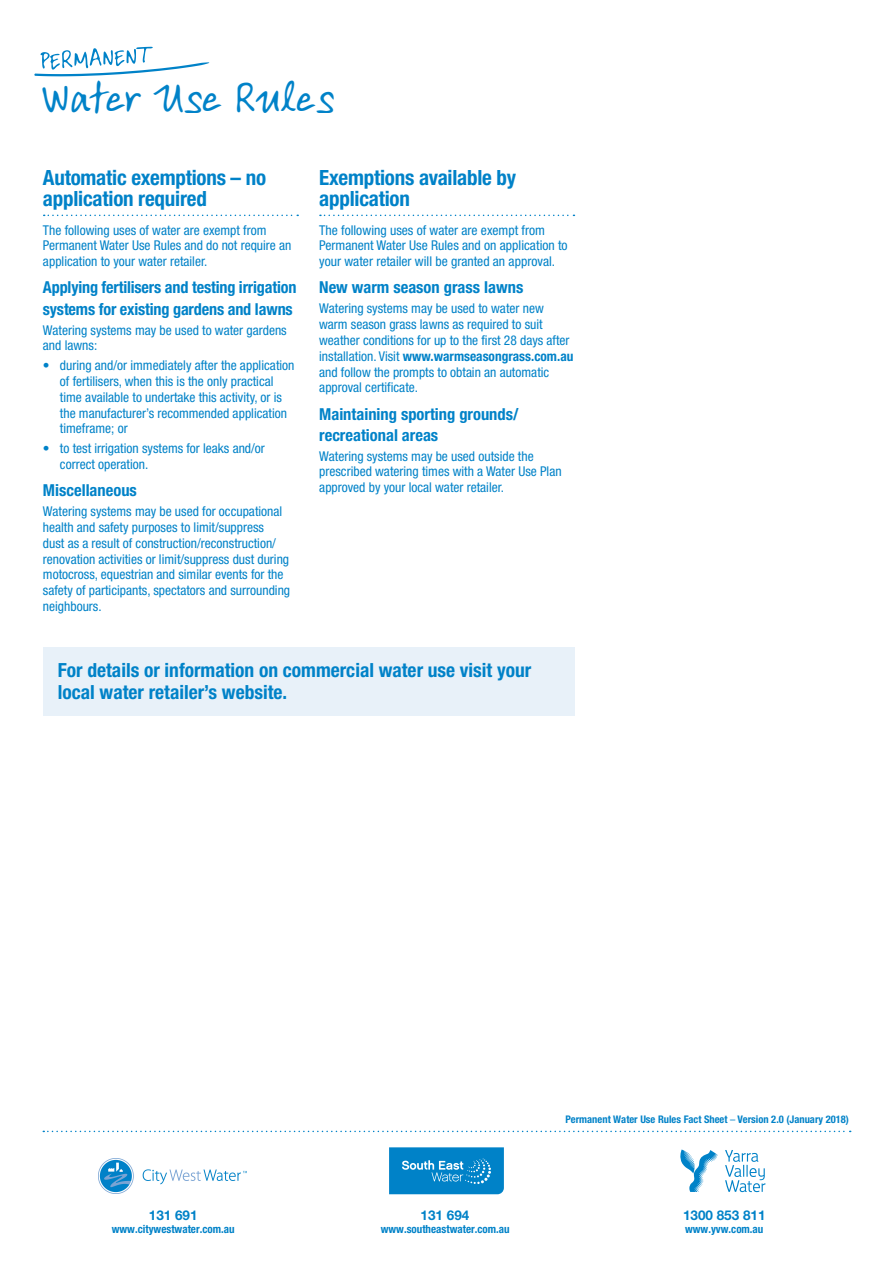
<style>
.page{position:relative;width:893px;height:1263px;background:#fff}
.page>*{position:absolute;margin:0;border:0;box-sizing:border-box;transform-origin:0 0}
.t1{font:42.3px "Ardleys Hand";color:#0082c8}
.t2{font:700 condensed 21px/21px "Helvetica Neue LT Std";letter-spacing:-.01em;color:#0082c8}
.t3{font:700 condensed 19.5px/22.5px "Helvetica Neue LT Std";color:#0082c8}
.t4{font:700 condensed 16.5px/21px "Helvetica Neue LT Std";color:#0082c8}
.t5{font:condensed 13.5px/15.8px "Helvetica Neue LT Std";color:#0082c8}
.t6{font:700 13.5px "Helvetica Neue LT Std";color:#0082c8}
.t7{font:700 condensed 11.25px "Helvetica Neue LT Std";color:#0082c8}
.t8{font:700 condensed 10.5px "Helvetica Neue LT Std";color:#0082c8}
.s1{font-weight:700}
.s2{font-weight:400}
</style>
<div class="page">
<svg style="left:44px;top:215px;width:254px;height:1px"></svg>
<svg style="left:320px;top:215px;width:254px;height:1px"></svg>
<svg style="left:34px;top:47px;width:176px;height:29px"></svg>
<svg style="left:43px;top:1131px;width:808px;height:1px"></svg>
<svg style="left:389px;top:1147px;width:115px;height:47px;background:#168ccc"></svg>
<svg style="left:680px;top:1149px;width:38px;height:43px"></svg>
<svg style="left:725px;top:1150px;width:40px;height:42px"></svg>
<div style="left:43px;top:648px;width:531px;height:68px;background:#e8f1f9"></div>
<img style="left:99px;top:1158px;width:148px;height:35px">
<h1 class="t1" style="left:40px;top:71px;width:296px">Water Use Rules</h1>
<h2 class="t2" style="left:43px;top:167px;width:225px">Automatic exemptions – no application required</h2>
<p class="t5" style="left:43px;top:222px;width:250px">The following uses of water are exempt from<br>Permanent Water Use Rules and do not require an application to your water retailer.</p>
<p class="t4" style="left:43px;top:277px;width:255px">Applying fertilisers and testing irrigation systems for existing gardens and lawns</p>
<p class="t5" style="left:43px;top:322px;width:245px">Watering systems may be used to water gardens and lawns:</p>
<p class="t5" style="left:60px;top:357px;width:236px;text-indent:-17px">• during and/or immediately after the application of fertilisers, when this is the only practical time available to undertake this activity, or is the manufacturer’s recommended application timeframe; or</p>
<p class="t5" style="left:60px;top:441px;width:206px;text-indent:-17px">• to test irrigation systems for leaks and/or correct operation.</p>
<p class="t4" style="left:43px;top:480px;width:96px">Miscellaneous</p>
<p class="t5" style="left:43px;top:504px;width:249px">Watering systems may be used for occupational health and safety purposes to limit/suppress<br>dust as a result of construction/reconstruction/ renovation activities or limit/suppress dust during motocross, equestrian and similar events for the safety of participants, spectators and surrounding neighbours.</p>
<h2 class="t2" style="left:319px;top:167px;width:199px">Exemptions available by application</h2>
<p class="t5" style="left:319px;top:222px;width:250px">The following uses of water are exempt from<br>Permanent Water Use Rules and on application to your water retailer will be granted an approval.</p>
<p class="t4" style="left:319px;top:277px;width:206px">New warm season grass lawns</p>
<p class="t5" style="left:319px;top:301px;width:256px">Watering systems may be used to water new warm season grass lawns as required to suit weather conditions for up to the first 28 days after installation. Visit <span class="s1">www.warmseasongrass.com.au </span>and follow the prompts to obtain an automatic approval certificate.</p>
<p class="t4" style="left:319px;top:403px;width:201px">Maintaining sporting grounds/ recreational areas</p>
<p class="t5" style="left:319px;top:448px;width:244px">Watering systems may be used outside the prescribed watering times with a Water Use Plan approved by your local water retailer.</p>
<h3 class="t3" style="left:58px;top:658px;width:475px">For details or information on commercial water use visit your local water retailer’s website.</h3>
<p class="t6" style="left:149px;top:1207px;width:50px">131 691</p>
<p class="t7" style="left:112px;top:1222px;width:124px">www.citywestwater.com.au</p>
<p class="t6" style="left:421px;top:1207px;width:50px">131 694</p>
<p class="t7" style="left:381px;top:1222px;width:130px">www.southeastwater.com.au</p>
<p class="t8" style="left:565px;top:1113px;width:285px">Permanent Water Use Rules Fact Sheet <span class="s2">–</span> Version 2.0 (January 2018)</p>
<p class="t6" style="left:683px;top:1207px;width:84px">1300 853 811</p>
<p class="t7" style="left:685px;top:1222px;width:80px">www.yvw.com.au</p>
</div>
